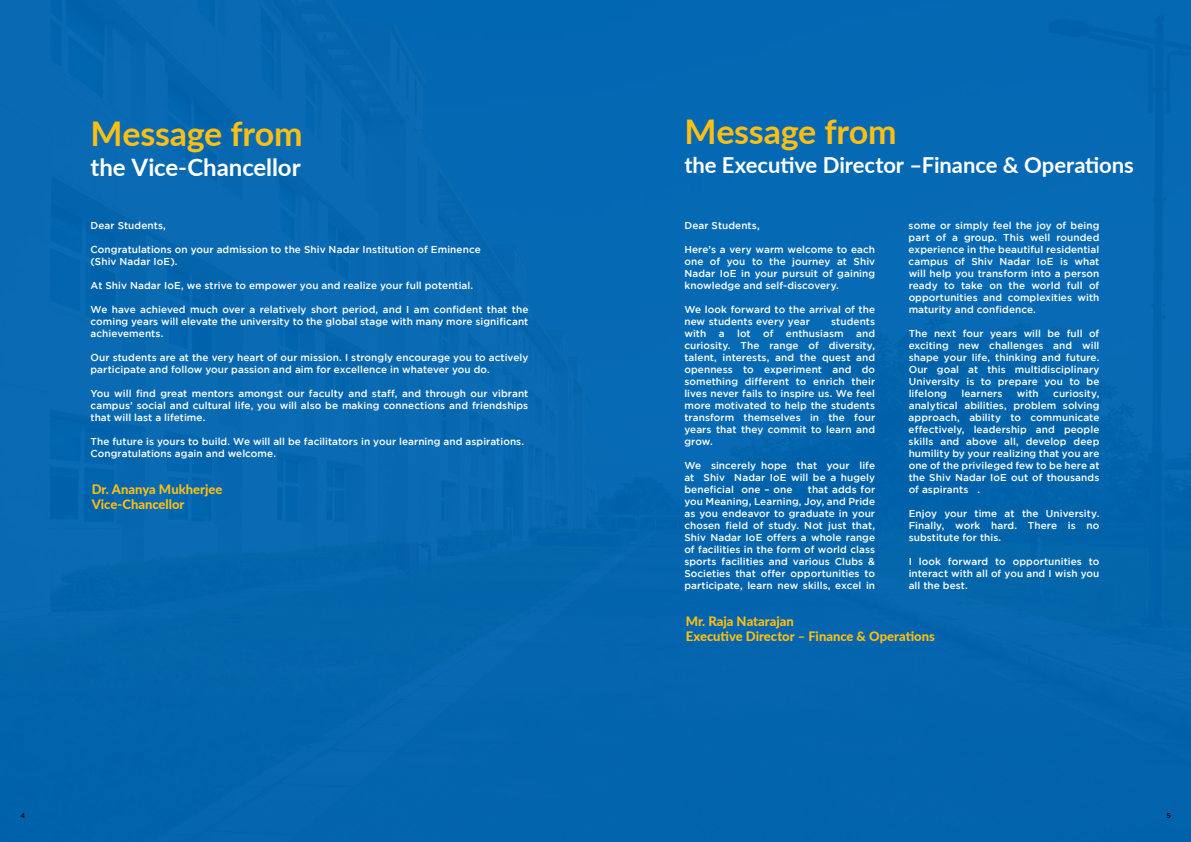
<style>
.page{position:relative;width:1191px;height:842px;background:#0567af}
.page>*{position:absolute;margin:0;border:0;box-sizing:border-box;transform-origin:0 0}
.t1{font:700 34px "Lato";letter-spacing:-.005em;color:#fbbf16}
.t2{font:700 24px "Lato";letter-spacing:-.005em;color:#fff}
.t3{font:700 22px "Lato";letter-spacing:-.005em;color:#fff}
.t4{font:800 13px/15px "Lato";color:#fbbf16}
.t5{font:500 10px/12px "Gotham";letter-spacing:.01em;color:#fff;text-align:justify}
.t6{font:500 7px "Gotham";color:#000}
</style>
<div class="page">
<h1 class="t1" style="left:91px;top:108px;width:213px">Message from</h1>
<h2 class="t2" style="left:91px;top:149px;width:212px">the Vice-Chancellor</h2>
<p class="t5" style="left:91px;top:219px;width:77px">Dear Students,</p>
<p class="t5" style="left:91px;top:243px;width:392px">Congratulations on your admission to the Shiv Nadar Institution of Eminence (Shiv Nadar IoE).</p>
<p class="t5" style="left:91px;top:279px;width:384px">At Shiv Nadar IoE, we strive to empower you and realize your full potential.</p>
<p class="t5" style="left:91px;top:303px;width:439px">We have achieved much over a relatively short period, and I am confident that the coming years will elevate the university to the global stage with many more significant achievements.</p>
<p class="t5" style="left:90px;top:351px;width:439px">Our students are at the very heart of our mission. I strongly encourage you to actively participate and follow your passion and aim for excellence in whatever you do.</p>
<p class="t5" style="left:90px;top:387px;width:439px">You will find great mentors amongst our faculty and staff, and through our vibrant campus’ social and cultural life, you will also be making connections and friendships that will last a lifetime.</p>
<p class="t5" style="left:90px;top:435px;width:435px">The future is yours to build. We will all be facilitators in your learning and aspirations.<br>Congratulations again and welcome.</p>
<h3 class="t4" style="left:92px;top:481px;width:132px">Dr. Ananya Mukherjee<br>Vice-Chancellor</h3>
<h1 class="t1" style="left:684px;top:106px;width:213px">Message from</h1>
<h3 class="t3" style="left:684px;top:148px;width:451px">the Executive Director –Finance &amp; Operations</h3>
<p class="t5" style="left:684px;top:219px;width:77px">Dear Students,</p>
<p class="t5" style="left:684px;top:243px;width:192px">Here’s a very warm welcome to each one of you to the journey at Shiv Nadar IoE in your pursuit of gaining knowledge and self-discovery.</p>
<p class="t5" style="left:684px;top:303px;width:192px">We look forward to the arrival of the new students every year</p>
<p class="t5" style="left:908px;top:219px;width:192px">some or simply feel the joy of being part of a group. This well rounded experience in the beautiful residential campus of Shiv Nadar IoE is what will help you transform into a person ready to take on the world full of opportunities and complexities with maturity and confidence.</p>
<p class="t5" style="left:908px;top:327px;width:192px">The next four years will be full of exciting new challenges and will shape your life, thinking and future.<br>Our goal at this multidisciplinary University is to prepare you to be lifelong</p>
<p class="t5" style="left:684px;top:315px;width:192px;text-indent:147px">students with a lot of enthusiasm and curiosity. The range of diversity, talent, interests, and the quest and openness to experiment and do something different to enrich their lives never fails to inspire us. We feel more motivated to help the students transform themselves in the four years that they commit to learn and grow.</p>
<p class="t5" style="left:684px;top:459px;width:192px">We sincerely hope that your life at Shiv Nadar IoE will be a hugely beneficial one – one</p>
<p class="t5" style="left:961px;top:387px;width:42px">learners</p>
<p class="t5" style="left:1017px;top:387px;width:23px">with</p>
<p class="t5" style="left:908px;top:387px;width:192px;text-indent:145px">curiosity, analytical abilities, problem solving approach, ability to communicate effectively, leadership and people skills and above all, develop deep humility by your realizing that you are one of the privileged few to be here at the Shiv Nadar IoE out of thousands of aspirants .</p>
<p class="t5" style="left:908px;top:507px;width:192px">Enjoy your time at the University.<br>Finally, work hard. There is no substitute for this.</p>
<p class="t5" style="left:908px;top:555px;width:192px">I look forward to opportunities to interact with all of you and I wish you all the best.</p>
<h3 class="t4" style="left:685px;top:613px;width:250px">Mr. Raja Natarajan<br>Executive Director – Finance &amp; Operations</h3>
<p class="t5" style="left:684px;top:483px;width:192px;text-indent:123px">that adds for you Meaning, Learning, Joy, and Pride as you endeavor to graduate in your chosen field of study. Not just that, Shiv Nadar IoE offers a whole range of facilities in the form of world class sports facilities and various Clubs &amp; Societies that offer opportunities to participate, learn new skills, excel in</p>
<p class="t6" style="left:21px;top:812px;width:6px">4</p>
<p class="t6" style="left:1166px;top:812px;width:6px">5</p>
</div>
